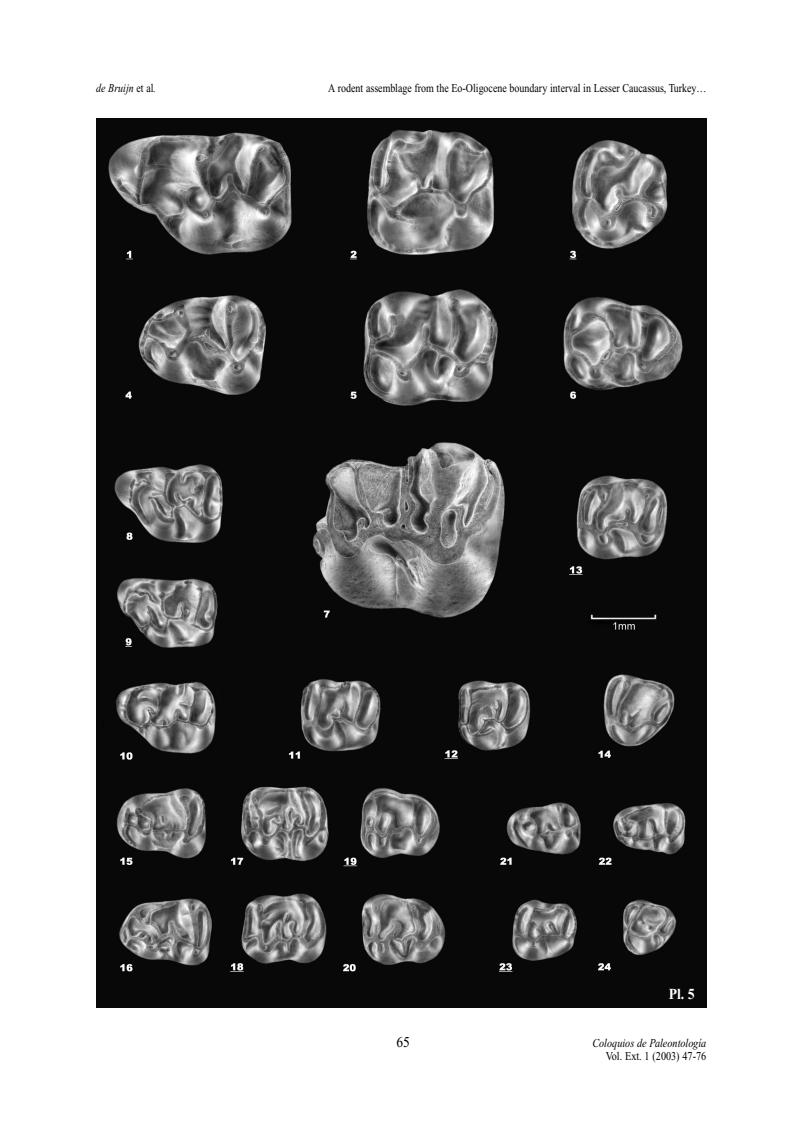
<style>
.page{position:relative;width:804px;height:1145px;background:#fff}
.page>*{position:absolute;margin:0;border:0;box-sizing:border-box;transform-origin:0 0}
.t1{font:700 15.3px "Times New Roman";color:#fff;scale:.9 1}
.t2{font:15px "Times New Roman";color:#000;scale:.9 1}
.t3{font:12px "Times New Roman";color:#000;scale:.83 1}
.t4{font:italic 12px "Times New Roman";color:#000;scale:.85 1}
.t5{font:12px "Times New Roman";color:#000;scale:.85 1}
.t6{font:italic 12px "Times New Roman";color:#000;scale:.83 1}
.s1{font-style:normal}
</style>
<div class="page">
<img style="left:96px;top:118px;width:610px;height:889px">
<p class="t6" style="left:96px;top:84px;width:74px">de Bruijn <span class="s1">et al</span>.</p>
<p class="t3" style="left:328px;top:84px;width:457px">A rodent assemblage from the Eo-Oligocene boundary interval in Lesser Caucassus, Turkey…</p>
<p class="t1" style="left:669px;top:988px;width:30px">Pl. 5</p>
<p class="t2" style="left:396px;top:1036px;width:16px">65</p>
<p class="t4" style="left:592px;top:1038px;width:135px">Coloquios de Paleontología</p>
<p class="t5" style="left:606px;top:1051px;width:120px">Vol. Ext. 1 (2003) 47-76</p>
</div>
